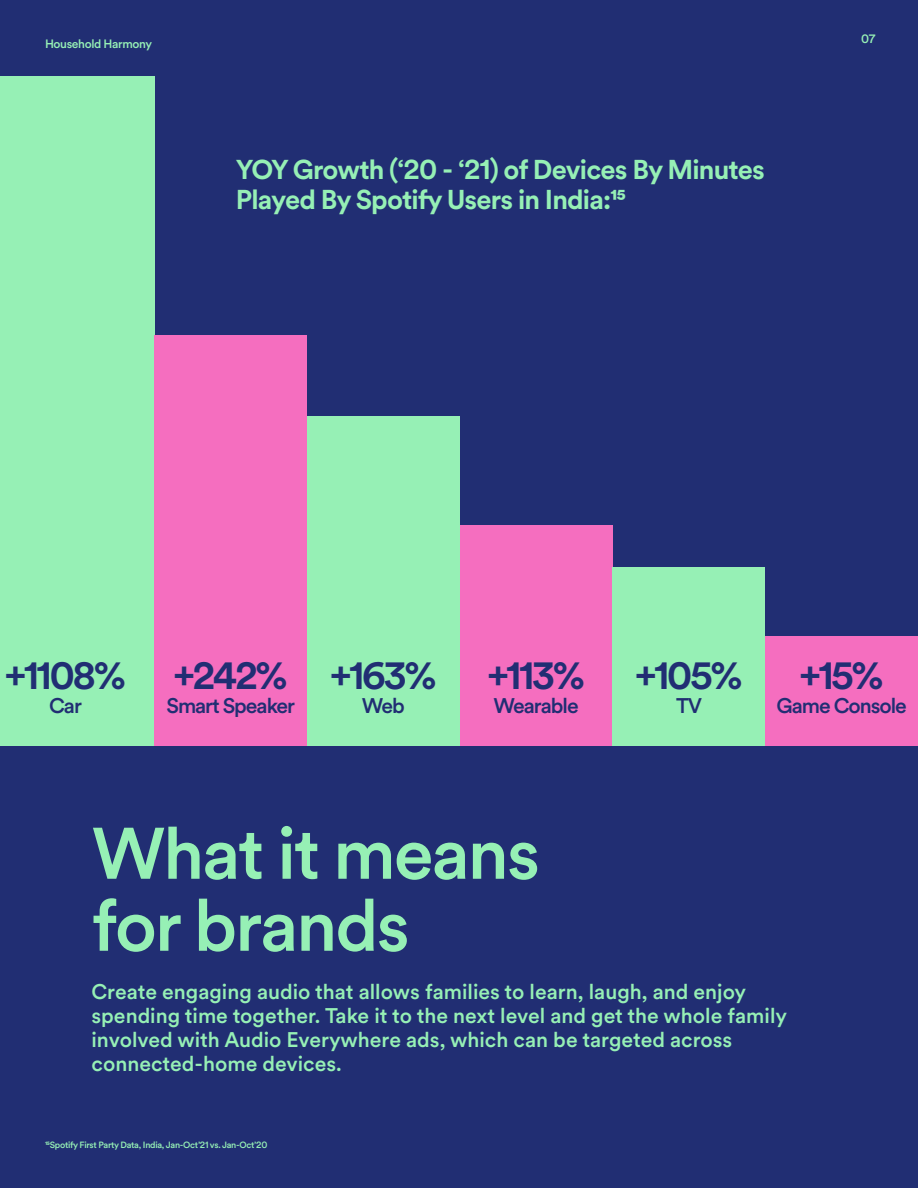
<style>
.page{position:relative;width:918px;height:1188px;background:#212e73}
.page>*{position:absolute;margin:0;border:0;box-sizing:border-box;transform-origin:0 0}
.t1{font:500 72px "Circular Spotify Text";letter-spacing:-.03em;color:#96f0b5}
.t2{font:700 37.5px "Circular Spotify Head";letter-spacing:-.05em;color:#212e73}
.t3{font:700 27px/30px "Circular Spotify Text";letter-spacing:-.03em;color:#96f0b5}
.t4{font:500 21px/24px "Circular Spotify Text";color:#96f0b5}
.t5{font:500 21px "Circular Spotify Text";letter-spacing:-.05em;color:#212e73}
.t6{font:500 12px "Circular Spotify Text";letter-spacing:-.03em;color:#96f0b5}
.t7{font:500 9px "Circular Spotify Text";letter-spacing:-.03em;color:#96f0b5}
</style>
<div class="page">
<div style="left:0;top:76px;width:154px;height:670px;background:#96f0b5"></div>
<div style="left:154px;top:335px;width:153px;height:411px;background:#f56ebf"></div>
<div style="left:307px;top:416px;width:153px;height:330px;background:#96f0b5"></div>
<div style="left:460px;top:525px;width:152px;height:221px;background:#f56ebf"></div>
<div style="left:612px;top:567px;width:153px;height:179px;background:#96f0b5"></div>
<div style="left:765px;top:636px;width:153px;height:110px;background:#f56ebf"></div>
<p class="t6" style="left:45px;top:36px;width:109px">Household Harmony</p>
<p class="t3" style="left:236px;top:155px;width:531px">YOY Growth (‘20 - ‘21) of Devices By Minutes<br>Played By Spotify Users in India:¹5</p>
<p class="t6" style="left:861px;top:31px;width:16px">07</p>
<p class="t2" style="left:5px;top:650px;width:122px">+1108%</p>
<p class="t5" style="left:49px;top:691px;width:34px">Car</p>
<p class="t2" style="left:174px;top:650px;width:115px">+242%</p>
<p class="t5" style="left:167px;top:691px;width:130px">Smart Speaker</p>
<p class="t2" style="left:330px;top:650px;width:107px">+163%</p>
<p class="t5" style="left:362px;top:691px;width:45px">Web</p>
<p class="t2" style="left:488px;top:650px;width:98px">+113%</p>
<p class="t5" style="left:494px;top:691px;width:87px">Wearable</p>
<p class="t2" style="left:635px;top:650px;width:108px">+105%</p>
<p class="t5" style="left:676px;top:691px;width:28px">TV</p>
<p class="t2" style="left:800px;top:650px;width:85px">+15%</p>
<p class="t5" style="left:776px;top:691px;width:132px">Game Console</p>
<p class="t1" style="left:92px;top:804px;width:450px">What it means</p>
<p class="t1" style="left:92px;top:876px;width:320px">for brands</p>
<p class="t4" style="left:92px;top:980px;width:697px">Create engaging audio that allows families to learn, laugh, and enjoy spending time together. Take it to the next level and get the whole family involved with Audio Everywhere ads, which can be targeted across connected-home devices.</p>
<p class="t7" style="left:45px;top:1139px;width:224px">¹5Spotify First Party Data, India, Jan-Oct’21 vs. Jan-Oct’20</p>
</div>
